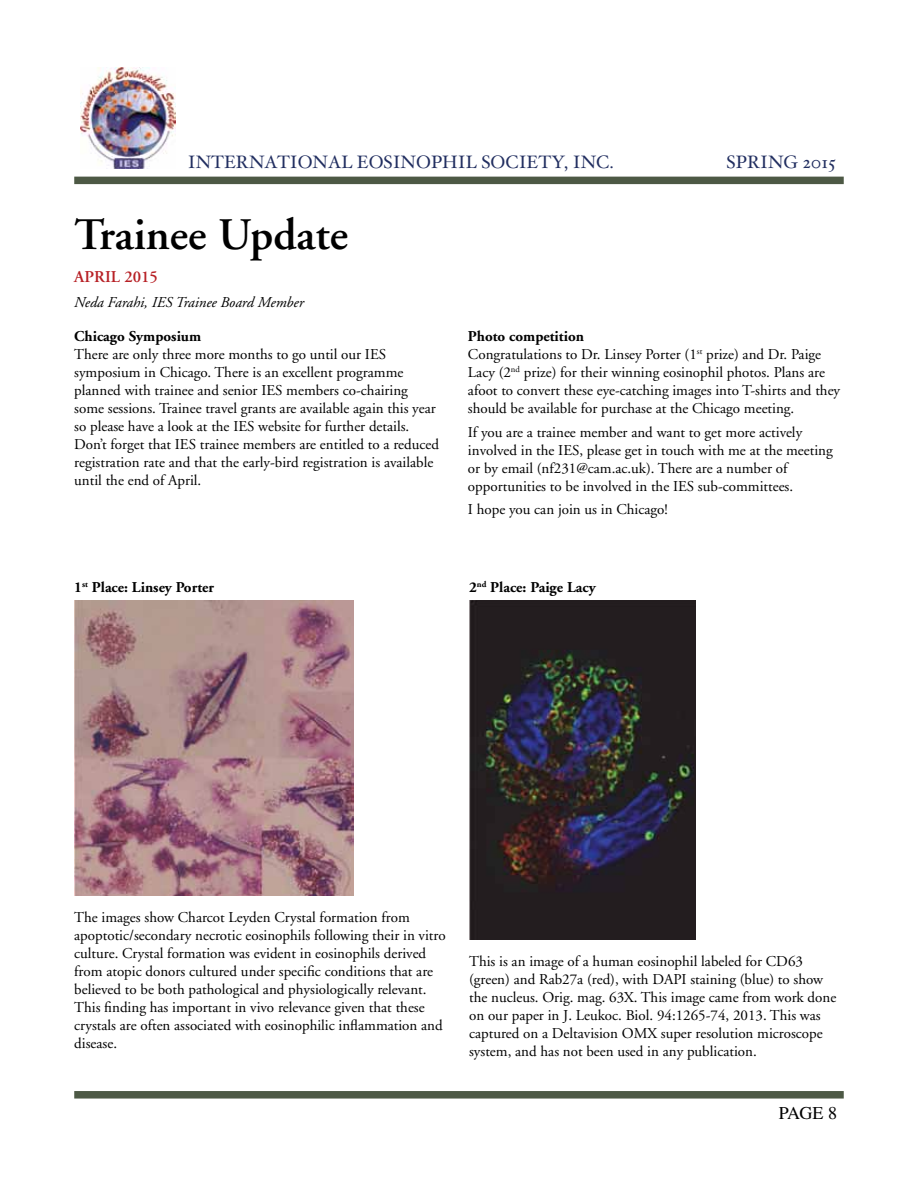
<style>
.page{position:relative;width:918px;height:1188px;background:#fff}
.page>*{position:absolute;margin:0;border:0;box-sizing:border-box;transform-origin:0 0}
.t1{font:600 45px "Adobe Garamond";color:#000}
.t2{font:18px "Hoefler Text";color:#212e60}
.t3{font:18px "Times";color:#000}
.t4{font:600 16.5px "Adobe Garamond";color:#b72025}
.body__05{font:15px/18px "Adobe Garamond";color:#000}
.body{font:15px/18px "Adobe Garamond";color:#000}
.body_bold{font:700 15px "Adobe Garamond";color:#000}
.byline{font:italic 15px "Adobe Garamond";color:#000}
</style>
<div class="page">
<img style="left:81px;top:68px;width:94px;height:101px">
<div style="left:74px;top:177px;width:770px;height:7px;background:#4d5945"></div>
<div style="left:74px;top:1091px;width:770px;height:8px;background:#4d5945"></div>
<img style="left:74px;top:600px;width:279px;height:296px">
<img style="left:469px;top:600px;width:226px;height:339px">
<p class="t2" style="left:188px;top:151px;width:427px">INTERNATIONAL EOSINOPHIL SOCIETY, INC.</p>
<p class="t2" style="left:727px;top:151px;width:111px">SPRING 2015</p>
<p class="t1" style="left:74px;top:210px;width:275px">Trainee Update</p>
<p class="t4" style="left:74px;top:268px;width:85px">APRIL 2015</p>
<p class="byline" style="left:74px;top:294px;width:231px">Neda Farahi, IES Trainee Board Member</p>
<p class="body_bold" style="left:74px;top:329px;width:128px">Chicago Symposium</p>
<p class="body" style="left:74px;top:346px;width:366px">There are only three more months to go until our IES symposium in Chicago. There is an excellent programme planned with trainee and senior IES members co-chairing some sessions. Trainee travel grants are available again this year so please have a look at the IES website for further details.<br>Don’t forget that IES trainee members are entitled to a reduced registration rate and that the early-bird registration is available until the end of April.</p>
<p class="body_bold" style="left:74px;top:579px;width:141px">1<sup>st</sup> Place: Linsey Porter</p>
<p class="body_bold" style="left:468px;top:329px;width:118px">Photo competition</p>
<p class="body__05" style="left:468px;top:346px;width:374px">Congratulations to Dr. Linsey Porter (1<sup>st</sup> prize) and Dr. Paige Lacy (2<sup>nd</sup> prize) for their winning eosinophil photos. Plans are afoot to convert these eye-catching images into T-shirts and they should be available for purchase at the Chicago meeting.</p>
<p class="body__05" style="left:468px;top:423px;width:366px">If you are a trainee member and want to get more actively involved in the IES, please get in touch with me at the meeting or by email (nf231@cam.ac.uk). There are a number of opportunities to be involved in the IES sub-committees.</p>
<p class="body" style="left:468px;top:501px;width:201px">I hope you can join us in Chicago!</p>
<p class="body_bold" style="left:469px;top:579px;width:128px">2<sup>nd</sup> Place: Paige Lacy</p>
<p class="body__05" style="left:74px;top:909px;width:373px">The images show Charcot Leyden Crystal formation from apoptotic/secondary necrotic eosinophils following their in vitro culture. Crystal formation was evident in eosinophils derived from atopic donors cultured under specific conditions that are believed to be both pathological and physiologically relevant.<br>This finding has important in vivo relevance given that these crystals are often associated with eosinophilic inflammation and disease.</p>
<p class="body__05" style="left:469px;top:952px;width:369px">This is an image of a human eosinophil labeled for CD63 (green) and Rab27a (red), with DAPI staining (blue) to show the nucleus. Orig. mag. 63X. This image came from work done on our paper in J. Leukoc. Biol. 94:1265-74, 2013. This was captured on a Deltavision OMX super resolution microscope system, and has not been used in any publication.</p>
<p class="t3" style="left:779px;top:1103px;width:60px">PAGE 8</p>
</div>
